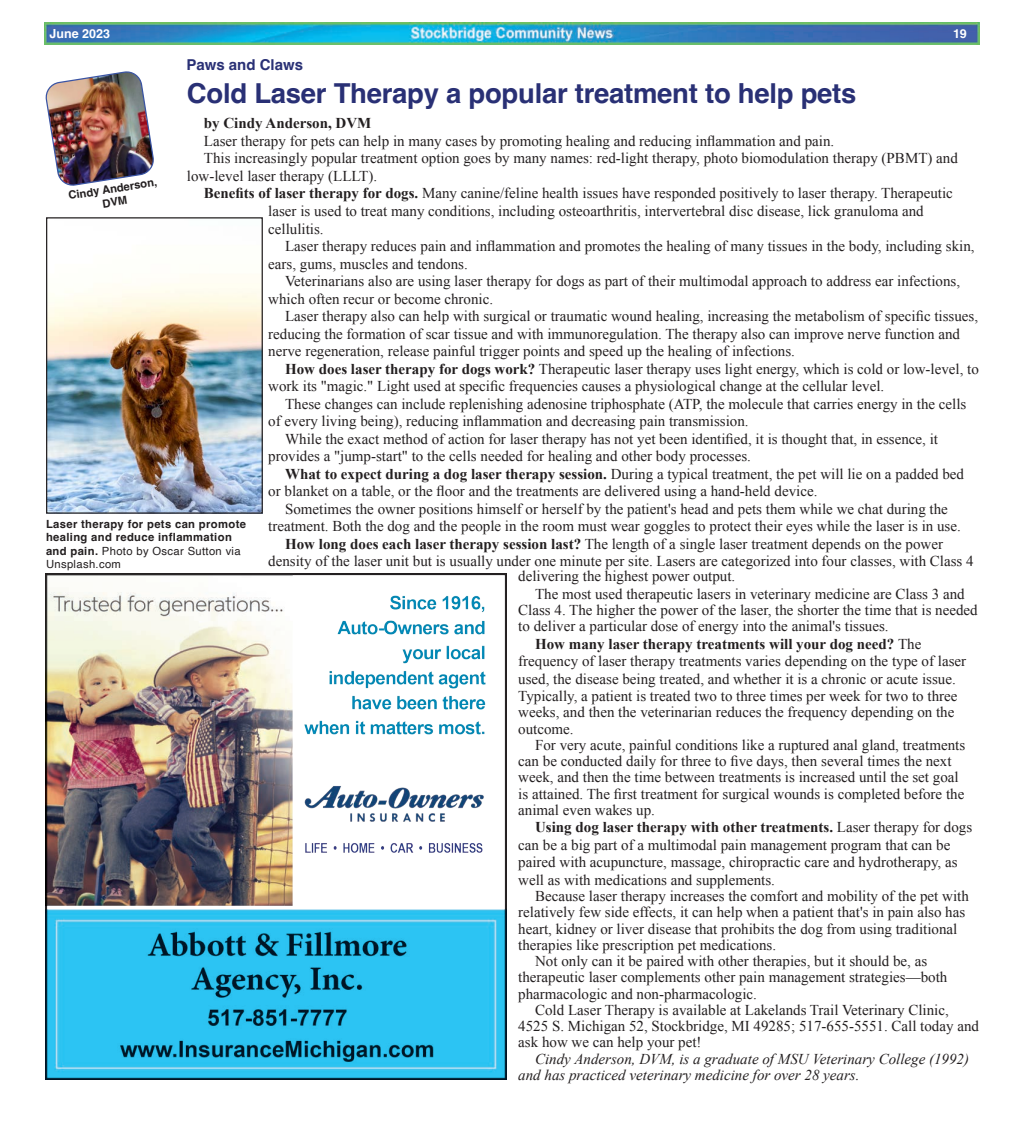
<style>
.page{position:relative;width:1024px;height:1125px;background:#fff}
.page>*{position:absolute;margin:0;border:0;box-sizing:border-box;transform-origin:0 0}
.t1{font:700 27.5px "Helvetica";letter-spacing:-.01em;color:#293075}
.SCN_Paragraph{font:15px/17.5px "Times New Roman";color:#231f20}
.SCN_Paragraph-2{font:italic 15px/16.2px "Times New Roman";color:#231f20}
.SCN_Paragraph-3{font:700 15px "Times New Roman";color:#231f20}
.t2{font:700 15px "Helvetica";color:#293075}
.t3{font:700 12.5px "Helvetica";color:#fff}
.SCN_Captions{font:700 11.25px/13.5px "Helvetica";letter-spacing:.03em;color:#231f20;text-align:center}
.s1{font-weight:700}
.s2{font-weight:400}
</style>
<div class="page">
<img style="left:44px;top:23px;width:935px;height:21px">
<img style="left:45px;top:71px;width:109px;height:115px">
<img style="left:48px;top:274px;width:213px;height:238px">
<div style="left:46px;top:217px;width:217px;height:297px;border:1px solid #231f20"></div>
<img style="left:45px;top:573px;width:462px;height:507px">
<p class="t3" style="left:49px;top:26px;width:62px">June 2023</p>
<p class="t3" style="left:953px;top:26px;width:15px">19</p>
<p class="t2" style="left:186px;top:55px;width:118px">Paws and Claws</p>
<p class="t1" style="left:187px;top:77px;width:671px">Cold Laser Therapy a popular treatment to help pets</p>
<p class="SCN_Paragraph-3" style="left:204px;top:113px;width:169px">by Cindy Anderson, DVM</p>
<p class="SCN_Paragraph" style="left:204px;top:132px;width:632px">Laser therapy for pets can help in many cases by promoting healing and reducing inflammation and pain.</p>
<p class="SCN_Paragraph" style="left:187px;top:149px;width:772px;text-indent:17px">This increasingly popular treatment option goes by many names: red-light therapy, photo biomodulation therapy (PBMT) and low-level laser therapy (LLLT).</p>
<p class="SCN_Paragraph" style="left:204px;top:184px;width:750px"><span class="s1">Benefits of laser therapy for dogs.</span> Many canine/feline health issues have responded positively to laser therapy. Therapeutic</p>
<p class="SCN_Captions" style="left:68px;top:190px;width:91px;rotate:-9deg">Cindy Anderson,<br>DVM</p>
<p class="SCN_Paragraph" style="left:268px;top:202px;width:657px">laser is used to treat many conditions, including osteoarthritis, intervertebral disc disease, lick granuloma and cellulitis.</p>
<p class="SCN_Paragraph" style="left:268px;top:237px;width:708px;text-indent:17px">Laser therapy reduces pain and inflammation and promotes the healing of many tissues in the body, including skin, ears, gums, muscles and tendons.</p>
<p class="SCN_Paragraph" style="left:268px;top:272px;width:693px;text-indent:17px">Veterinarians also are using laser therapy for dogs as part of their multimodal approach to address ear infections, which often recur or become chronic.</p>
<p class="SCN_Paragraph" style="left:268px;top:307px;width:711px;text-indent:17px">Laser therapy also can help with surgical or traumatic wound healing, increasing the metabolism of specific tissues, reducing the formation of scar tissue and with immunoregulation. The therapy also can improve nerve function and nerve regeneration, release painful trigger points and speed up the healing of infections.</p>
<p class="SCN_Paragraph" style="left:268px;top:360px;width:712px;text-indent:17px"><span class="s1">How does laser therapy for dogs work?</span> Therapeutic laser therapy uses light energy, which is cold or low-level, to work its "magic." Light used at specific frequencies causes a physiological change at the cellular level.</p>
<p class="SCN_Paragraph" style="left:268px;top:395px;width:700px;text-indent:17px">These changes can include replenishing adenosine triphosphate (ATP, the molecule that carries energy in the cells of every living being), reducing inflammation and decreasing pain transmission.</p>
<p class="SCN_Paragraph" style="left:268px;top:430px;width:671px;text-indent:17px">While the exact method of action for laser therapy has not yet been identified, it is thought that, in essence, it provides a "jump-start" to the cells needed for healing and other body processes.</p>
<p class="SCN_Paragraph" style="left:268px;top:465px;width:697px;text-indent:17px"><span class="s1">What to expect during a dog laser therapy session.</span> During a typical treatment, the pet will lie on a padded bed or blanket on a table, or the floor and the treatments are delivered using a hand-held device.</p>
<p class="SCN_Paragraph" style="left:268px;top:500px;width:694px;text-align:center">Sometimes the owner positions himself or herself by the patient's head and pets them while we chat during the treatment. Both the dog and the people in the room must wear goggles to protect their eyes while the laser is in use.</p>
<p class="SCN_Paragraph" style="left:268px;top:535px;width:707px;text-indent:17px"><span class="s1">How long does each laser therapy session last?</span> The length of a single laser treatment depends on the power density of the laser unit but is usually under one minute per site. Lasers are categorized into four classes, with Class 4</p>
<p class="SCN_Captions" style="left:46px;top:518px;width:201px;text-align:left">Laser therapy for pets can promote healing and reduce inflammation and pain. <span class="s2">Photo by Oscar Sutton via<br>Unsplash.com</span></p>
<p class="SCN_Paragraph" style="left:518px;top:567px;width:219px">delivering the highest power output.</p>
<p class="SCN_Paragraph" style="left:518px;top:585px;width:461px;line-height:16.2px;text-indent:17px">The most used therapeutic lasers in veterinary medicine are Class 3 and<br>Class 4. The higher the power of the laser, the shorter the time that is needed to deliver a particular dose of energy into the animal's tissues.</p>
<p class="SCN_Paragraph" style="left:518px;top:635px;width:449px;line-height:17px;text-indent:17px"><span class="s1">How many laser therapy treatments will your dog need?</span> The frequency of laser therapy treatments varies depending on the type of laser used, the disease being treated, and whether it is a chronic or acute issue.<br>Typically, a patient is treated two to three times per week for two to three weeks, and then the veterinarian reduces the frequency depending on the outcome.</p>
<p class="SCN_Paragraph" style="left:518px;top:737px;width:448px;line-height:16.2px;text-indent:17px">For very acute, painful conditions like a ruptured anal gland, treatments can be conducted daily for three to five days, then several times the next week, and then the time between treatments is increased until the set goal is attained. The first treatment for surgical wounds is completed before the animal even wakes up.</p>
<p class="SCN_Paragraph" style="left:518px;top:818px;width:455px;text-indent:17px"><span class="s1">Using dog laser therapy with other treatments.</span> Laser therapy for dogs can be a big part of a multimodal pain management program that can be paired with acupuncture, massage, chiropractic care and hydrotherapy, as well as with medications and supplements.</p>
<p class="SCN_Paragraph" style="left:518px;top:888px;width:452px;line-height:16.2px;text-indent:17px">Because laser therapy increases the comfort and mobility of the pet with relatively few side effects, it can help when a patient that's in pain also has heart, kidney or liver disease that prohibits the dog from using traditional therapies like prescription pet medications.</p>
<p class="SCN_Paragraph" style="left:518px;top:953px;width:431px;line-height:16.2px;text-indent:17px">Not only can it be paired with other therapies, but it should be, as therapeutic laser complements other pain management strategies—both pharmacologic and non-pharmacologic.</p>
<p class="SCN_Paragraph" style="left:518px;top:1002px;width:462px;line-height:16.2px;text-indent:17px">Cold Laser Therapy is available at Lakelands Trail Veterinary Clinic,<br>4525 S. Michigan 52, Stockbridge, MI 49285; 517-655-5551. Call today and ask how we can help your pet!</p>
<p class="SCN_Paragraph-2" style="left:518px;top:1050px;width:452px;text-indent:17px">Cindy Anderson, DVM, is a graduate of MSU Veterinary College (1992) and has practiced veterinary medicine for over 28 years.</p>
</div>
